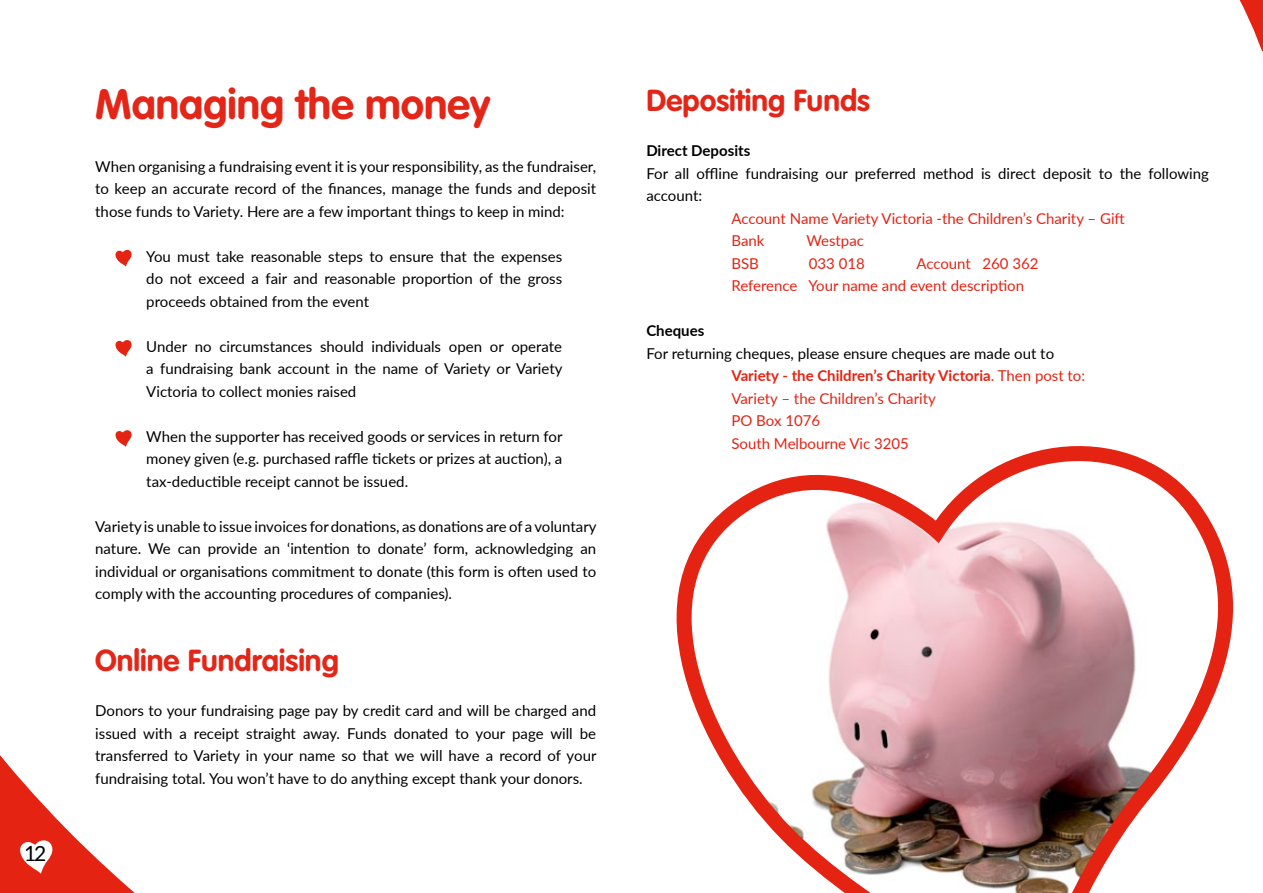
<style>
.page{position:relative;width:1263px;height:893px;background:#fff}
.page>*{position:absolute;margin:0;border:0;box-sizing:border-box;transform-origin:0 0}
.t1{font:700 42px "VAG Rounded Std";color:#e42618}
.t2{font:700 30px "VAG Rounded Std";color:#e42618}
.t3{font:21px "Lato";color:#000}
.t4{font:15px/22.5px "Lato";color:#000;text-align:justify}
.t5{font:15px/22.5px "Lato";color:#e42313}
.t6{font:700 15px "Lato";color:#000}
.s1{color:#000}
.s2{font-weight:700}
</style>
<div class="page">
<svg style="left:0;top:755px;width:135px;height:138px"></svg>
<svg style="left:1239px;top:0;width:24px;height:52px"></svg>
<svg style="left:676px;top:446px;width:557px;height:447px"></svg>
<svg style="left:115px;top:249px;width:17px;height:18px"></svg>
<svg style="left:115px;top:340px;width:17px;height:17px"></svg>
<svg style="left:115px;top:430px;width:17px;height:17px"></svg>
<svg style="left:17px;top:839px;width:37px;height:35px"></svg>
<h3 class="t3" style="left:24px;top:838px;width:24px">12</h3>
<h1 class="t1" style="left:95px;top:80px;width:397px">Managing the money</h1>
<p class="t4" style="left:95px;top:154px;width:502px">When organising a fundraising event it is your responsibility, as the fundraiser, to keep an accurate record of the finances, manage the funds and deposit those funds to Variety. Here are a few important things to keep in mind:</p>
<p class="t4" style="left:146px;top:244px;width:417px">You must take reasonable steps to ensure that the expenses do not exceed a fair and reasonable proportion of the gross proceeds obtained from the event</p>
<p class="t4" style="left:146px;top:334px;width:418px">Under no circumstances should individuals open or operate a fundraising bank account in the name of Variety or Variety Victoria to collect monies raised</p>
<p class="t4" style="left:146px;top:424px;width:418px">When the supporter has received goods or services in return for money given (e.g. purchased raffle tickets or prizes at auction), a tax-deductible receipt cannot be issued.</p>
<p class="t4" style="left:95px;top:514px;width:503px">Variety is unable to issue invoices for donations, as donations are of a voluntary nature. We can provide an ‘intention to donate’ form, acknowledging an individual or organisations commitment to donate (this form is often used to comply with the accounting procedures of companies).</p>
<h2 class="t2" style="left:95px;top:643px;width:245px">Online Fundraising</h2>
<p class="t4" style="left:95px;top:699px;width:503px">Donors to your fundraising page pay by credit card and will be charged and issued with a receipt straight away. Funds donated to your page will be transferred to Variety in your name so that we will have a record of your fundraising total. You won’t have to do anything except thank your donors.</p>
<h2 class="t2" style="left:646px;top:83px;width:225px">Depositing Funds</h2>
<p class="t6" style="left:646px;top:140px;width:105px">Direct Deposits</p>
<p class="t4" style="left:646px;top:161px;width:564px">For all offline fundraising our preferred method is direct deposit to the following account:</p>
<p class="t5" style="left:731px;top:206px;width:395px">Account Name Variety Victoria -the Children’s Charity – Gift<br>Bank</p>
<p class="t5" style="left:806px;top:229px;width:59px">Westpac</p>
<p class="t5" style="left:731px;top:251px;width:29px">BSB</p>
<p class="t5" style="left:809px;top:251px;width:58px">033 018</p>
<p class="t5" style="left:731px;top:251px;width:309px;text-indent:185px">Account 260 362<br>Reference Your name and event description</p>
<p class="t6" style="left:646px;top:320px;width:59px">Cheques</p>
<p class="t5" style="left:731px;top:341px;width:355px;text-indent:-85px"><span class="s1">For returning cheques, please ensure cheques are made out to </span><span class="s2">Variety - the Children’s Charity Victoria</span>. Then post to:<br>Variety – the Children’s Charity<br>PO Box 1076<br>South Melbourne Vic 3205</p>
</div>
